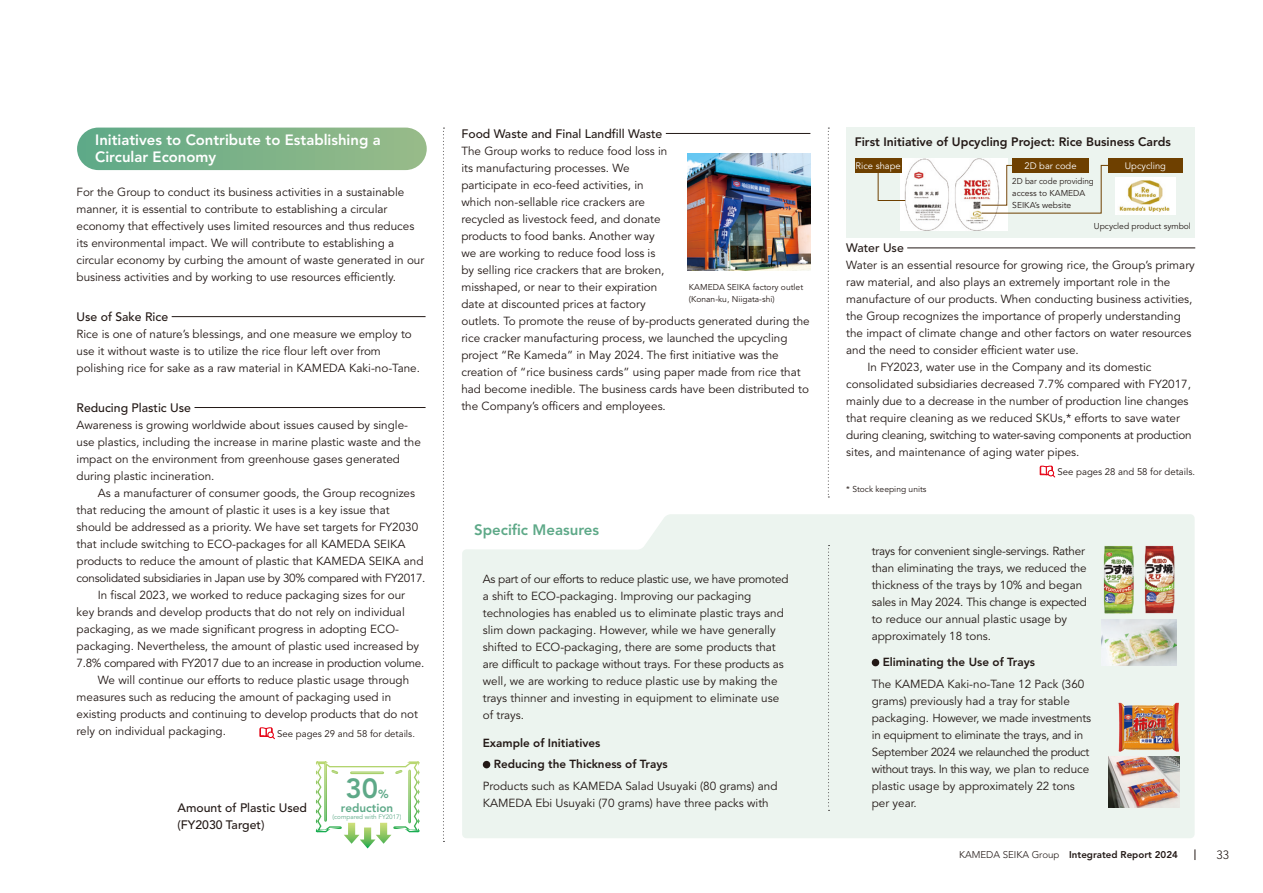
<style>
.page{position:relative;width:1263px;height:893px;background:#fff}
.page>*{position:absolute;margin:0;border:0;box-sizing:border-box;transform-origin:0 0}
.t1{font:800 27.6px "Avenir LT Std";color:#5ea988}
.t2{font:800 15px "Avenir LT Std";color:#5ea988}
.t3{font:800 14.85px/17px "Avenir LT Std";color:#fff}
.t4{font:500 12.15px/17px "Avenir LT Std";color:#231916}
.t5{font:800 12.15px "Avenir LT Std";color:#231916}
.t6{font:300 12px "Avenir LT Std";color:#231916}
.t7{font:11.7px/17px "Avenir LT Std";color:#231916}
.t8{font:11.7px/17px "Avenir LT Std";letter-spacing:-.02em;color:#231916}
.t9{font:11.7px "Avenir LT Std";letter-spacing:-.025em;color:#231916}
.t10{font:800 11.7px/21.3px "Avenir LT Std";color:#231916}
.t11{font:800 11.7px/13.8px "Avenir LT Std";color:#5ea988}
.t12{font:800 9.75px "Avenir LT Std";color:#231916}
.t13{font:9.6px "Avenir LT Std";color:#231916}
.t14{font:9.3px "Avenir LT Std";color:#fff}
.t15{font:8.55px/11.7px "Avenir LT Std";color:#231916}
.t16{font:8.55px/11.7px "Avenir LT Std";color:#231916;scale:.95 1}
.t17{font:6.45px "Avenir LT Std";color:#5ea988}
.s1{font-weight:300}
</style>
<div class="page">
<hr style="left:172px;top:316px;width:254px;height:1px;background:#231916">
<hr style="left:194px;top:407px;width:232px;height:1px;background:#231916">
<svg style="left:260px;top:727px;width:15px;height:13px"></svg>
<hr style="left:666px;top:133px;width:144px;height:1px;background:#231916">
<hr style="left:907px;top:248px;width:288px;height:1px;background:#231916">
<svg style="left:1040px;top:466px;width:16px;height:12px"></svg>
<svg style="left:443px;top:128px;width:1px;height:714px"></svg>
<svg style="left:828px;top:128px;width:1px;height:369px"></svg>
<svg style="left:315px;top:761px;width:105px;height:87px"></svg>
<img style="left:687px;top:153px;width:123px;height:117px">
<div style="left:846px;top:128px;width:349px;height:110px;background:#ecf4ef"></div>
<div style="left:462px;top:514px;width:732px;height:324px;background:#ecf4ef"></div>
<svg style="left:872px;top:659px;width:7px;height:7px"></svg>
<img style="left:1118px;top:703px;width:60px;height:48px">
<img style="left:1109px;top:757px;width:70px;height:51px">
<svg style="left:483px;top:761px;width:7px;height:7px"></svg>
<img style="left:1103px;top:545px;width:30px;height:69px">
<img style="left:1102px;top:620px;width:74px;height:45px">
<img style="left:1144px;top:545px;width:31px;height:68px">
<svg style="left:828px;top:545px;width:1px;height:266px"></svg>
<img style="left:900px;top:158px;width:108px;height:72px">
<div style="left:855px;top:158px;width:46px;height:14px;background:#6e4000"></div>
<svg style="left:878px;top:172px;width:28px;height:29px"></svg>
<svg style="left:981px;top:165px;width:157px;height:49px"></svg>
<img style="left:1115px;top:177px;width:61px;height:38px">
<div style="left:1108px;top:158px;width:75px;height:14px;background:#6e4000"></div>
<div style="left:1012px;top:158px;width:77px;height:14px;background:#6e4000"></div>
<div style="left:77px;top:128px;width:350px;height:42px;background:linear-gradient(to right,#5ea987,#9abc8a);border-radius:21px"></div>
<p class="t3" style="left:95px;top:132px;width:287px">Initiatives to Contribute to Establishing a<br>Circular Economy</p>
<p class="t7" style="left:77px;top:184px;width:349px">For the Group to conduct its business activities in a sustainable manner, it is essential to contribute to establishing a circular economy that effectively uses limited resources and thus reduces its environmental impact. We will contribute to establishing a circular economy by curbing the amount of waste generated in our business activities and by working to use resources efficiently.</p>
<p class="t4" style="left:77px;top:308px;width:93px">Use of Sake Rice</p>
<p class="t7" style="left:77px;top:326px;width:345px">Rice is one of nature’s blessings, and one measure we employ to use it without waste is to utilize the rice flour left over from polishing rice for sake as a raw material in KAMEDA Kaki-no-Tane.</p>
<p class="t4" style="left:77px;top:399px;width:116px">Reducing Plastic Use</p>
<p class="t7" style="left:77px;top:417px;width:346px">Awareness is growing worldwide about issues caused by single&shy;use plastics, including the increase in marine plastic waste and the impact on the environment from greenhouse gases generated during plastic incineration.</p>
<p class="t7" style="left:98px;top:485px;width:319px">As a manufacturer of consumer goods, the Group recognizes</p>
<p class="t7" style="left:77px;top:502px;width:315px">that reducing the amount of plastic it uses is a key issue that</p>
<p class="t7" style="left:77px;top:519px;width:343px">should be addressed as a priority. We have set targets for FY2030</p>
<p class="t7" style="left:77px;top:536px;width:331px">that include switching to ECO-packages for all KAMEDA SEIKA</p>
<p class="t7" style="left:77px;top:553px;width:348px">products to reduce the amount of plastic that KAMEDA SEIKA and</p>
<p class="t9" style="left:77px;top:571px;width:350px">consolidated subsidiaries in Japan use by 30% compared with FY2017.</p>
<p class="t7" style="left:98px;top:587px;width:309px">In fiscal 2023, we worked to reduce packaging sizes for our</p>
<p class="t7" style="left:77px;top:604px;width:330px">key brands and develop products that do not rely on individual</p>
<p class="t7" style="left:77px;top:621px;width:324px">packaging, as we made significant progress in adopting ECO-</p>
<p class="t7" style="left:77px;top:638px;width:344px">packaging. Nevertheless, the amount of plastic used increased by</p>
<p class="t9" style="left:77px;top:656px;width:349px">7.8% compared with FY2017 due to an increase in production volume.</p>
<p class="t7" style="left:98px;top:672px;width:313px">We will continue our efforts to reduce plastic usage through</p>
<p class="t7" style="left:77px;top:689px;width:316px">measures such as reducing the amount of packaging used in</p>
<p class="t7" style="left:77px;top:706px;width:343px">existing products and continuing to develop products that do not</p>
<p class="t7" style="left:77px;top:723px;width:151px">rely on individual packaging.</p>
<p class="t13" style="left:277px;top:728px;width:139px">See pages 29 and 58 for details.</p>
<p class="t4" style="left:177px;top:800px;width:131px">Amount of Plastic Used (FY2030 Target)</p>
<h1 class="t1" style="left:345px;top:772px;width:34px">30</h1>
<p class="t11" style="left:341px;top:787px;width:54px;text-indent:37px">% reduction</p>
<p class="t17" style="left:332px;top:813px;width:70px">(compared with FY2017)</p>
<p class="t4" style="left:461px;top:125px;width:203px">Food Waste and Final Landfill Waste</p>
<p class="t7" style="left:461px;top:143px;width:350px">The Group works to reduce food loss in<br>its manufacturing processes. We<br>participate in eco-feed activities, in<br>which non-sellable rice crackers are<br>recycled as livestock feed, and donate<br>products to food banks. Another way<br>we are working to reduce food loss is<br>by selling rice crackers that are broken,<br>misshaped, or near to their expiration<br>date at discounted prices at factory<br>outlets. To promote the reuse of by-products generated during the rice cracker manufacturing process, we launched the upcycling project “Re Kameda” in May 2024. The first initiative was the creation of “rice business cards” using paper made from rice that had become inedible. The business cards have been distributed to the Company’s officers and employees.</p>
<p class="t15" style="left:689px;top:281px;width:116px">KAMEDA SEIKA factory outlet (Konan-ku, Niigata-shi)</p>
<p class="t2" style="left:474px;top:520px;width:127px">Specific Measures</p>
<p class="t7" style="left:483px;top:570px;width:307px">As part of our efforts to reduce plastic use, we have promoted a shift to ECO-packaging. Improving our packaging technologies has enabled us to eliminate plastic trays and slim down packaging. However, while we have generally shifted to ECO-packaging, there are some products that are difficult to package without trays. For these products as well, we are working to reduce plastic use by making the trays thinner and investing in equipment to eliminate use of trays.</p>
<p class="t10" style="left:494px;top:732px;width:175px;text-indent:-11px">Example of Initiatives<br>Reducing the Thickness of Trays</p>
<p class="t7" style="left:483px;top:777px;width:296px">Products such as KAMEDA Salad Usuyaki (80 grams) and<br>KAMEDA Ebi Usuyaki (70 grams) have three packs with</p>
<p class="t5" style="left:855px;top:135px;width:318px">First Initiative of Upcycling Project: Rice Business Cards</p>
<p class="t14" style="left:856px;top:160px;width:47px">Rice shape</p>
<p class="t14" style="left:1024px;top:160px;width:53px">2D bar code</p>
<p class="t14" style="left:1125px;top:160px;width:43px">Upcycling</p>
<p class="t16" style="left:1012px;top:176px;width:87px">2D bar code providing access to KAMEDA<br>SEIKA’s website</p>
<p class="t15" style="left:1094px;top:220px;width:99px">Upcycled product symbol</p>
<p class="t4" style="left:846px;top:240px;width:59px">Water Use</p>
<p class="t7" style="left:846px;top:257px;width:350px">Water is an essential resource for growing rice, the Group’s primary</p>
<p class="t7" style="left:846px;top:274px;width:326px">raw material, and also plays an extremely important role in the</p>
<p class="t7" style="left:846px;top:291px;width:348px">manufacture of our products. When conducting business activities,</p>
<p class="t7" style="left:846px;top:308px;width:336px">the Group recognizes the importance of properly understanding</p>
<p class="t7" style="left:846px;top:325px;width:347px">the impact of climate change and other factors on water resources</p>
<p class="t7" style="left:846px;top:342px;width:234px">and the need to consider efficient water use.</p>
<p class="t7" style="left:867px;top:359px;width:285px">In FY2023, water use in the Company and its domestic</p>
<p class="t7" style="left:846px;top:376px;width:346px">consolidated subsidiaries decreased 7.7% compared with FY2017,</p>
<p class="t7" style="left:846px;top:393px;width:344px">mainly due to a decrease in the number of production line changes</p>
<p class="t7" style="left:846px;top:410px;width:335px">that require cleaning as we reduced SKUs,* efforts to save water</p>
<p class="t8" style="left:846px;top:427px;width:347px">during cleaning, switching to water-saving components at production</p>
<p class="t7" style="left:846px;top:444px;width:235px">sites, and maintenance of aging water pipes.</p>
<p class="t13" style="left:1057px;top:466px;width:139px">See pages 28 and 58 for details.</p>
<p class="t15" style="left:846px;top:483px;width:82px">* Stock keeping units</p>
<p class="t7" style="left:872px;top:542px;width:217px">trays for convenient single-servings. Rather than eliminating the trays, we reduced the thickness of the trays by 10% and began sales in May 2024. This change is expected to reduce our annual plastic usage by approximately 18 tons.</p>
<p class="t10" style="left:883px;top:652px;width:154px">Eliminating the Use of Trays</p>
<p class="t8" style="left:872px;top:675px;width:221px">The KAMEDA Kaki-no-Tane 12 Pack (360 grams) previously had a tray for stable packaging. However, we made investments in equipment to eliminate the trays, and in September 2024 we relaunched the product without trays. In this way, we plan to reduce plastic usage by approximately 22 tons per year.</p>
<p class="t12" style="left:959px;top:849px;width:220px"><span class="s1">KAMEDA SEIKA Group</span> Integrated Report 2024</p>
<p class="t6" style="left:1216px;top:847px;width:14px">33</p>
</div>
